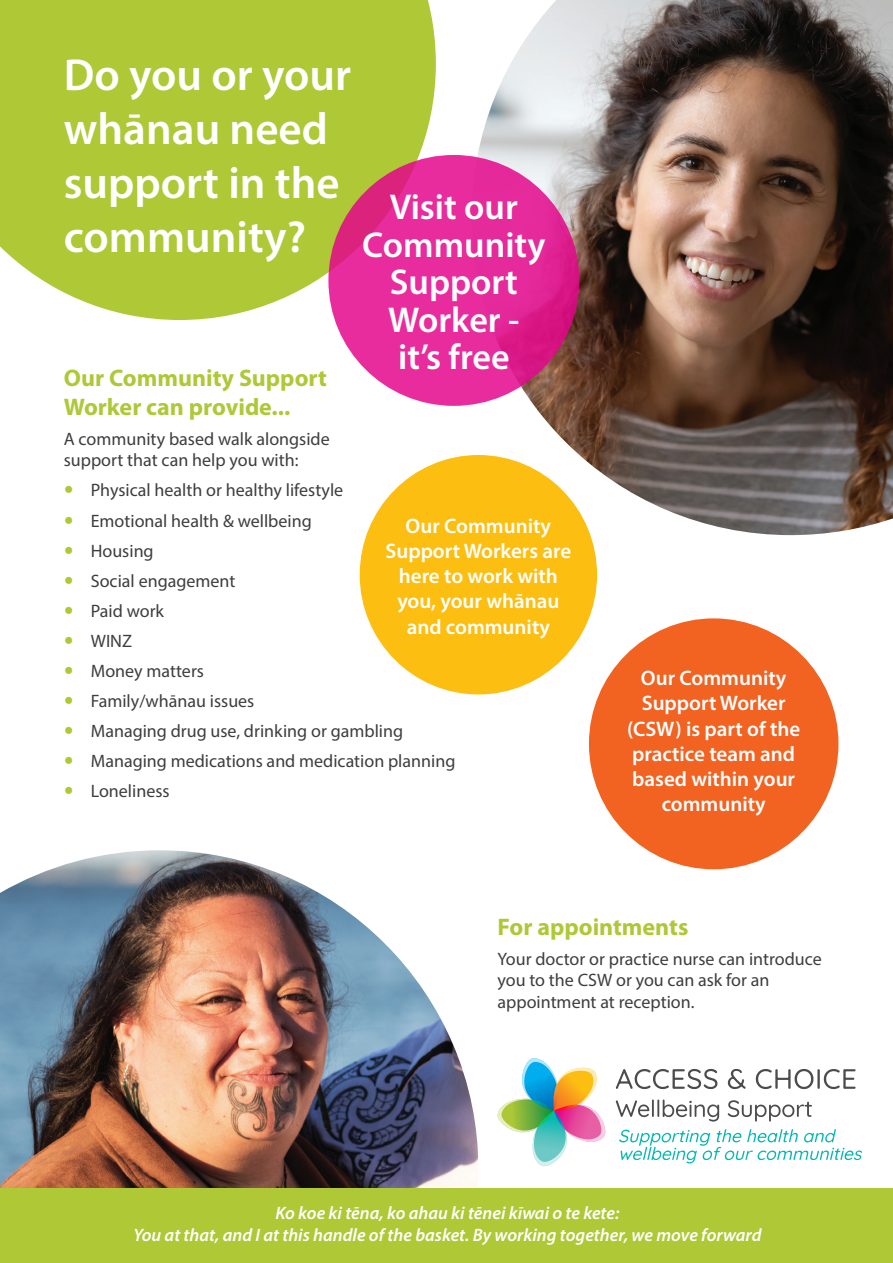
<style>
.page{position:relative;width:893px;height:1263px;background:#fff}
.page>*{position:absolute;margin:0;border:0;box-sizing:border-box;transform-origin:0 0}
.t1{font:600 45px/54px "Myriad Pro";color:#fff}
.t2{font:600 36px/37.5px "Myriad Pro";color:#fff;text-align:center}
.t3{font:700 24px/28.8px "Myriad Pro";color:#aec836}
.t4{font:600 21px/25.2px "Myriad Pro";color:#fff;text-align:center}
.t5{font:18px/30.2px "Myriad Pro";color:#3e3e3f}
.t6{font:italic 600 18px/21.6px "Myriad Pro";color:#fff;text-align:center}
</style>
<div class="page">
<img style="left:473px;top:0;width:420px;height:535px">
<img style="left:0;top:850px;width:478px;height:338px">
<div style="left:0;top:0;width:436px;height:320px;background:#aec836"></div>
<svg style="left:328px;top:155px;width:251px;height:251px;background:#e42998"></svg>
<div style="left:360px;top:455px;width:237px;height:239px;background:#fdbe12;border-radius:50%"></div>
<div style="left:589px;top:618px;width:249px;height:251px;background:#f26221;border-radius:50%"></div>
<div style="left:0;top:1188px;width:893px;height:75px;background:#aec836"></div>
<svg style="left:497px;top:1058px;width:109px;height:109px"></svg>
<svg style="left:616px;top:1099px;width:196px;height:22px"></svg>
<svg style="left:616px;top:1069px;width:240px;height:20px"></svg>
<svg style="left:619px;top:1129px;width:243px;height:34px"></svg>
<p class="t1" style="left:64px;top:47px;width:289px">Do you or your whānau need support in the community?</p>
<p class="t2" style="left:362px;top:187px;width:185px">Visit our<br>Community<br>Support<br>Worker - it’s free</p>
<p class="t3" style="left:64px;top:363px;width:265px">Our Community Support<br>Worker can provide...</p>
<p class="t5" style="left:64px;top:428px;width:267px;line-height:21.6px">A community based walk alongside support that can help you with:</p>
<p class="t5" style="left:91px;top:475px;width:366px">Physical health or healthy lifestyle<br>Emotional health &amp; wellbeing<br>Housing<br>Social engagement<br>Paid work<br>WINZ<br>Money matters<br>Family/whānau issues<br>Managing drug use, drinking or gambling<br>Managing medications and medication planning<br>Loneliness</p>
<p class="t4" style="left:385px;top:512px;width:187px">Our Community<br>Support Workers are here to work with you, your whānau and community</p>
<p class="t4" style="left:627px;top:665px;width:175px">Our Community<br>Support Worker (CSW) is part of the practice team and based within your community</p>
<p class="t3" style="left:497px;top:911px;width:192px">For appointments</p>
<p class="t5" style="left:497px;top:948px;width:326px;line-height:21.6px">Your doctor or practice nurse can introduce you to the CSW or you can ask for an appointment at reception.</p>
<p class="t6" style="left:133px;top:1202px;width:630px">Ko koe ki tēna, ko ahau ki tēnei kīwai o te kete:<br>You at that, and I at this handle of the basket. By working together, we move forward</p>
</div>
